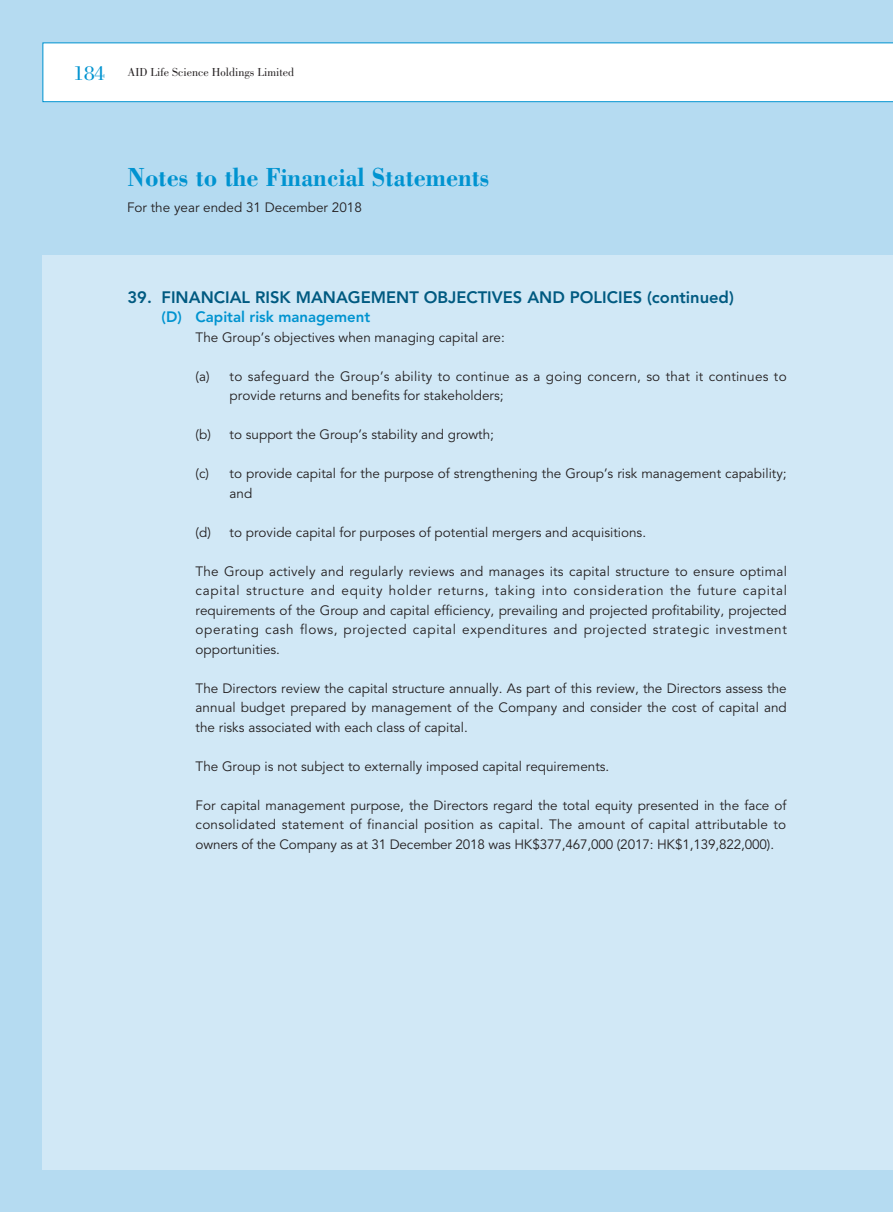
<style>
.page{position:relative;width:893px;height:1212px;background:#b5dbf1}
.page>*{position:absolute;margin:0;border:0;box-sizing:border-box;transform-origin:0 0}
.t1{font:700 27px "Bodoni Std";color:#0093d0;scale:.9 1}
.t2{font:21px "Bodoni Std";color:#0093d0}
._01_H1{font:800 16.5px "Avenir LT Std";color:#005a81}
._02_H2{font:800 15px "Avenir LT Std";color:#0093d0}
._00_txt{font:13.5px/19.5px "Avenir LT Std";color:#231f20;text-align:justify}
.t3{font:12px "Bodoni Std";color:#231f20}
</style>
<div class="page">
<div style="left:43px;top:43px;width:850px;height:59px;background:#fff"></div>
<div style="left:43px;top:255px;width:850px;height:914px;background:#d1e8f6"></div>
<h2 class="t2" style="left:74px;top:61px;width:33px">184</h2>
<p class="t3" style="left:128px;top:66px;width:168px">AID Life Science Holdings Limited</p>
<h1 class="t1" style="left:128px;top:160px;width:403px">Notes to the Financial Statements</h1>
<p class="_00_txt" style="left:127px;top:198px;width:236px">For the year ended 31 December 2018</p>
<p class="_01_H1" style="left:128px;top:287px;width:608px">39. FINANCIAL RISK MANAGEMENT OBJECTIVES AND POLICIES (continued)</p>
<p class="_02_H2" style="left:162px;top:308px;width:210px">(D) Capital risk management</p>
<p class="_00_txt" style="left:196px;top:328px;width:311px">The Group’s objectives when managing capital are:</p>
<p class="_00_txt" style="left:230px;top:367px;width:558px;text-indent:-34px">(a) to safeguard the Group’s ability to continue as a going concern, so that it continues to provide returns and benefits for stakeholders;</p>
<p class="_00_txt" style="left:196px;top:425px;width:300px">(b) to support the Group’s stability and growth;</p>
<p class="_00_txt" style="left:230px;top:464px;width:559px;text-indent:-34px">(c) to provide capital for the purpose of strengthening the Group’s risk management capability; and</p>
<p class="_00_txt" style="left:196px;top:523px;width:452px">(d) to provide capital for purposes of potential mergers and acquisitions.</p>
<p class="_00_txt" style="left:196px;top:562px;width:593px">The Group actively and regularly reviews and manages its capital structure to ensure optimal capital structure and equity holder returns, taking into consideration the future capital requirements of the Group and capital efficiency, prevailing and projected profitability, projected operating cash flows, projected capital expenditures and projected strategic investment opportunities.</p>
<p class="_00_txt" style="left:196px;top:679px;width:593px">The Directors review the capital structure annually. As part of this review, the Directors assess the annual budget prepared by management of the Company and consider the cost of capital and the risks associated with each class of capital.</p>
<p class="_00_txt" style="left:196px;top:757px;width:415px">The Group is not subject to externally imposed capital requirements.</p>
<p class="_00_txt" style="left:196px;top:796px;width:592px">For capital management purpose, the Directors regard the total equity presented in the face of consolidated statement of financial position as capital. The amount of capital attributable to owners of the Company as at 31 December 2018 was HK$377,467,000 (2017: HK$1,139,822,000).</p>
</div>
